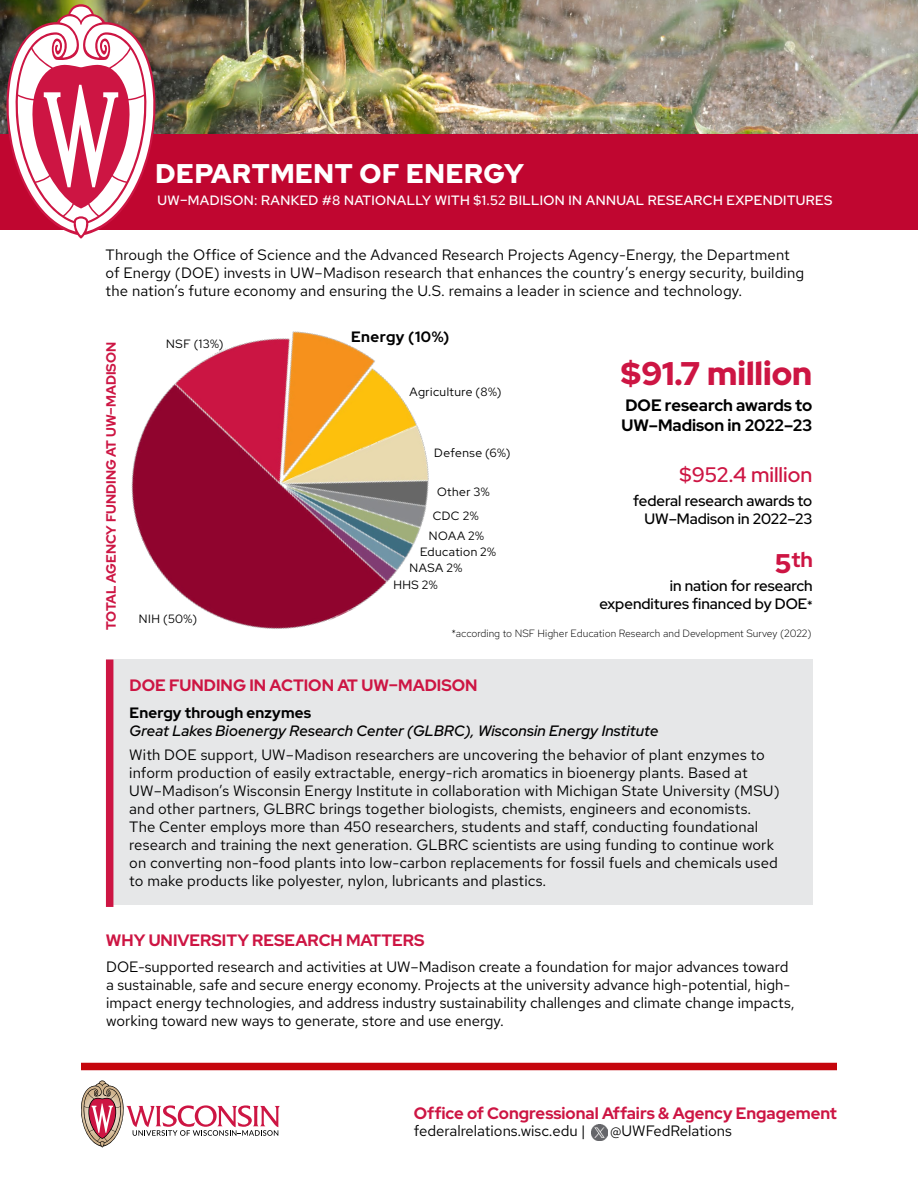
<style>
.page{position:relative;width:918px;height:1188px;background:#fff}
.page>*{position:absolute;margin:0;border:0;box-sizing:border-box;transform-origin:0 0}
.t1{font:900 32.7px "Red Hat Display";color:#cd1543}
.t2{font:900 27px "Red Hat Display";letter-spacing:.025em;color:#fff}
.t3{font:600 21px "Red Hat Display";color:#cd1543}
.t4{font:700 21px "Red Hat Display";color:#cd1543}
.t5{font:700 16.5px "Red Hat Display";color:#cd1543}
.t6{font:700 16.5px/19.8px "Red Hat Display";color:#000}
.t7{font:15px/18px "Red Hat Text";letter-spacing:.01em;color:#000}
.t8{font:500 15px/18px "Red Hat Display";color:#000;text-align:right}
.t9{font:italic 500 15px "Red Hat Display";letter-spacing:.01em;color:#000}
.t10{font:700 15px "Red Hat Display";letter-spacing:.01em;color:#000}
.t11{font:700 15px "Red Hat Display";letter-spacing:.03em;color:#000}
.t12{font:600 13.5px "Red Hat Display";letter-spacing:.03em;color:#fff}
.t13{font:700 13.5px "Red Hat Display";color:#cd1543}
.t14{font:12px "Red Hat Display";letter-spacing:.04em;color:#000}
.Footnote{font:300 10.5px "Red Hat Text";color:#000}
.s1{font-weight:900;font-size:27px}
.s2{font-size:12px}
</style>
<div class="page">
<div style="left:81px;top:1063px;width:756px;height:7px;background:#c5050c"></div>
<img style="left:0;top:0;width:918px;height:134px">
<div style="left:0;top:134px;width:918px;height:96px;background:#c00630"></div>
<svg style="left:7px;top:4px;width:148px;height:234px"></svg>
<img style="left:105px;top:331px;width:377px;height:350px">
<div style="left:107px;top:660px;width:706px;height:245px;background:#e6e7e8"></div>
<div style="left:106px;top:660px;width:7px;height:247px;background:#cd1543"></div>
<svg style="left:81px;top:1081px;width:199px;height:66px"></svg>
<img style="left:591px;top:1124px;width:17px;height:17px">
<h1 class="t2" style="left:155px;top:156px;width:370px">DEPARTMENT OF ENERGY</h1>
<h2 class="t12" style="left:157px;top:192px;width:677px">UW–MADISON: RANKED #8 NATIONALLY WITH $1.52 BILLION IN ANNUAL RESEARCH EXPENDITURES</h2>
<p class="t7" style="left:106px;top:245px;width:700px">Through the Office of Science and the Advanced Research Projects Agency-Energy, the Department of Energy (DOE) invests in UW–Madison research that enhances the country’s energy security, building the nation’s future economy and ensuring the U.S. remains a leader in science and technology.</p>
<p class="t13" style="left:102px;top:630px;width:289px;rotate:-90deg">TOTAL AGENCY FUNDING AT UW–MADISON</p>
<p class="t14" style="left:166px;top:336px;width:59px">NSF (13%)</p>
<p class="t11" style="left:351px;top:327px;width:100px">Energy (10%)</p>
<h1 class="t1" style="left:621px;top:352px;width:193px">$91.7 million</h1>
<h2 class="t6" style="left:621px;top:395px;width:192px">DOE research awards to<br>UW–Madison in 2022–23</h2>
<h1 class="t3" style="left:680px;top:461px;width:134px">$952.4 million</h1>
<p class="t8" style="left:633px;top:492px;width:181px">federal research awards to<br>UW–Madison in 2022–23</p>
<h1 class="t4" style="left:775px;top:546px;width:40px"><span class="s1">5</span>th</h1>
<p class="t8" style="left:600px;top:576px;width:215px">in nation for research expenditures financed by DOE<span class="s2">*</span></p>
<p class="Footnote" style="left:452px;top:627px;width:362px">*according to NSF Higher Education Research and Development Survey (2022)</p>
<h1 class="t5" style="left:130px;top:674px;width:350px">DOE FUNDING IN ACTION AT UW–MADISON</h1>
<p class="t14" style="left:410px;top:384px;width:93px">Agriculture (8%)</p>
<p class="t14" style="left:434px;top:445px;width:78px">Defense (6%)</p>
<p class="t14" style="left:437px;top:484px;width:54px">Other 3%</p>
<p class="t14" style="left:433px;top:508px;width:47px">CDC 2%</p>
<p class="t14" style="left:420px;top:544px;width:78px">Education 2%</p>
<p class="t14" style="left:429px;top:528px;width:57px">NOAA 2%</p>
<p class="t14" style="left:410px;top:560px;width:54px">NASA 2%</p>
<p class="t14" style="left:393px;top:577px;width:46px">HHS 2%</p>
<p class="t14" style="left:139px;top:611px;width:60px">NIH (50%)</p>
<h2 class="t10" style="left:130px;top:703px;width:183px">Energy through enzymes</h2>
<h3 class="t9" style="left:130px;top:721px;width:530px">Great Lakes Bioenergy Research Center (GLBRC), Wisconsin Energy Institute</h3>
<p class="t7" style="left:129px;top:746px;width:652px">With DOE support, UW–Madison researchers are uncovering the behavior of plant enzymes to inform production of easily extractable, energy-rich aromatics in bioenergy plants. Based at UW–Madison’s Wisconsin Energy Institute in collaboration with Michigan State University (MSU) and other partners, GLBRC brings together biologists, chemists, engineers and economists.<br>The Center employs more than 450 researchers, students and staff, conducting foundational research and training the next generation. GLBRC scientists are using funding to continue work on converting non-food plants into low-carbon replacements for fossil fuels and chemicals used to make products like polyester, nylon, lubricants and plastics.</p>
<h2 class="t5" style="left:106px;top:929px;width:320px">WHY UNIVERSITY RESEARCH MATTERS</h2>
<p class="t7" style="left:106px;top:957px;width:690px">DOE-supported research and activities at UW–Madison create a foundation for major advances toward a sustainable, safe and secure energy economy. Projects at the university advance high-potential, high&shy;impact energy technologies, and address industry sustainability challenges and climate change impacts, working toward new ways to generate, store and use energy.</p>
<p class="t5" style="left:414px;top:1102px;width:425px">Office of Congressional Affairs &amp; Agency Engagement</p>
<p class="t7" style="left:414px;top:1122px;width:173px">federalrelations.wisc.edu |</p>
<p class="t7" style="left:610px;top:1122px;width:123px">@UWFedRelations</p>
</div>
